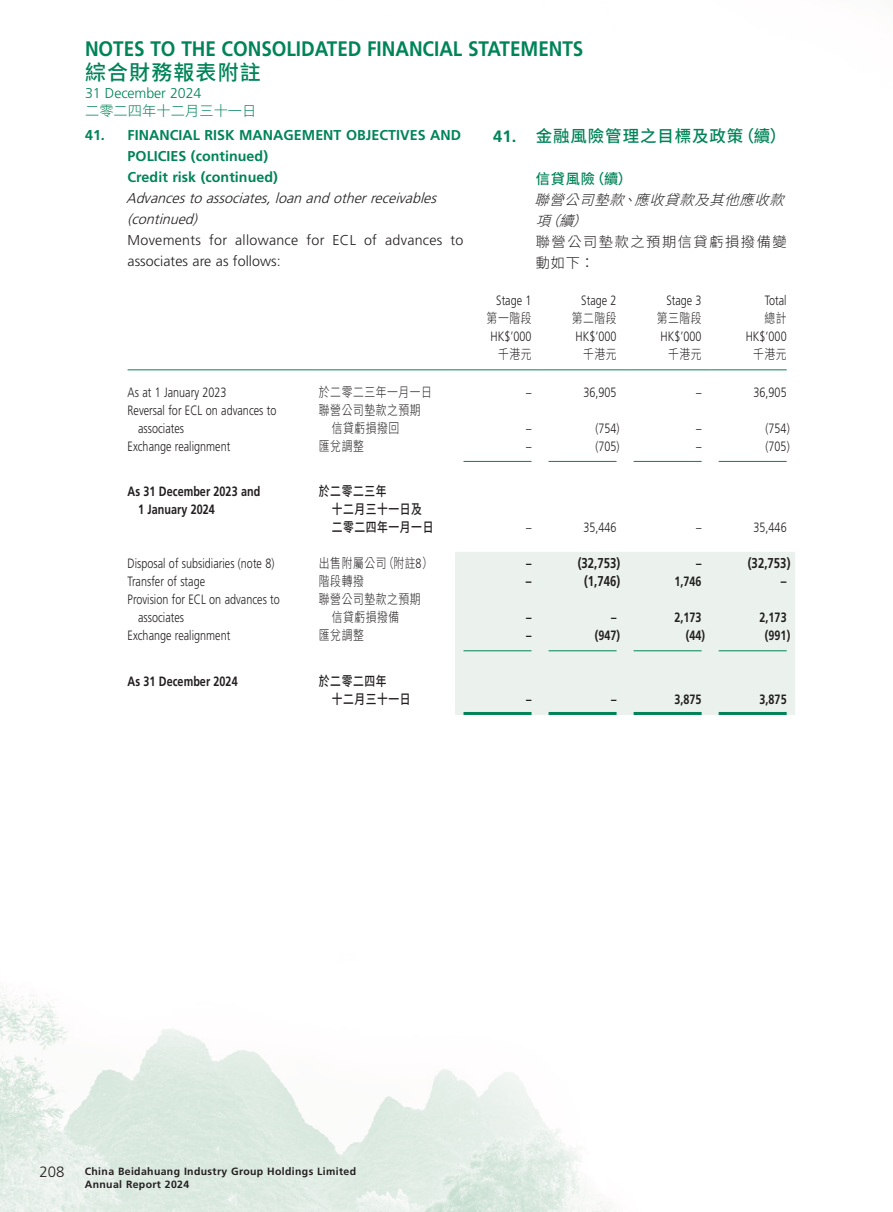
<style>
.page{position:relative;width:893px;height:1212px;background:#fff}
.page>*{position:absolute;margin:0;border:0;box-sizing:border-box;transform-origin:0 0}
.t1{font:700 21px "Frutiger LT Std";color:#008457;scale:.9 1}
.t2{font:500 21px "Source Han Sans TC";letter-spacing:.055em;color:#008457}
.C_Heading_1{font:500 16.5px "Source Han Sans TC";letter-spacing:.055em;color:#008457}
.t3{font:300 15px "Frutiger LT Std";color:#231f20}
.Body_Text{font:300 14.25px/21px "Frutiger LT Std";letter-spacing:.02em;color:#231f20}
.Heading_1{font:700 14.25px/21px "Frutiger LT Std";letter-spacing:.005em;color:#008457}
.Heading_3{font:italic 300 14.25px/21px "Frutiger LT Std";color:#231f20}
.Body_Text-2{font:700 14.25px "Frutiger LT Std";letter-spacing:.005em;color:#231f20;scale:.8 1}
.Heading_2{font:700 14.25px "Frutiger LT Std";letter-spacing:.005em;color:#008457}
.C_Heading_3{font:italic 300 14.25px/21px "Source Han Sans TC";color:#231f20}
.C_Body_Text{font:300 14.25px/21px "Source Han Sans TC";letter-spacing:.105em;color:#231f20}
.t4{font:300 14.25px "Frutiger LT Std";letter-spacing:-.005em;color:#008457}
.t5{font:300 14.25px "Source Han Sans TC";letter-spacing:.005em;color:#008457}
.C_Heading_2{font:500 14.25px "Source Han Sans TC";color:#008457}
.Body_Text-3{font:300 13.5px/18px "Frutiger LT Std";letter-spacing:.005em;color:#231f20;scale:.8 1}
.Body_Text-4{font:700 13.5px/18px "Frutiger LT Std";letter-spacing:.005em;color:#231f20;scale:.8 1}
.Body_Text-5{font:300 13.5px/18px "Source Han Sans TC";letter-spacing:.055em;color:#231f20;scale:.8 1}
.Body_Text-6{font:500 13.5px/18px "Source Han Sans TC";letter-spacing:.055em;color:#231f20;scale:.8 1}
.t6{font:700 10.5px/12.8px "Frutiger LT Std";letter-spacing:.035em;color:#231f20}
.s1{font-family:"Frutiger LT Std";font-weight:700}
.s2{font-family:"Frutiger LT Std"}
</style>
<div class="page">
<img style="left:0;top:369px;width:787px;height:843px">
<div style="left:455px;top:552px;width:340px;height:163px;background:#ebf2ed"></div>
<hr style="left:128px;top:369px;width:191px;height:1px;background:#008457">
<hr style="left:319px;top:369px;width:136px;height:1px;background:#008457">
<hr style="left:455px;top:369px;width:85px;height:1px;background:#008457">
<hr style="left:540px;top:369px;width:85px;height:1px;background:#008457">
<hr style="left:625px;top:369px;width:85px;height:1px;background:#008457">
<hr style="left:710px;top:369px;width:77px;height:1px;background:#008457">
<hr style="left:463px;top:461px;width:68px;height:1px;background:#008457">
<hr style="left:549px;top:461px;width:68px;height:1px;background:#008457">
<hr style="left:634px;top:461px;width:68px;height:1px;background:#008457">
<hr style="left:719px;top:461px;width:68px;height:1px;background:#008457">
<hr style="left:463px;top:650px;width:68px;height:1px;background:#008457">
<hr style="left:549px;top:650px;width:68px;height:1px;background:#008457">
<hr style="left:634px;top:650px;width:68px;height:1px;background:#008457">
<hr style="left:719px;top:650px;width:68px;height:1px;background:#008457">
<hr style="left:463px;top:712px;width:68px;height:3px;background:#008457">
<hr style="left:549px;top:712px;width:68px;height:3px;background:#008457">
<hr style="left:634px;top:712px;width:68px;height:3px;background:#008457">
<hr style="left:719px;top:712px;width:68px;height:3px;background:#008457">
<h1 class="t1" style="left:85px;top:36px;width:555px">NOTES TO THE CONSOLIDATED FINANCIAL STATEMENTS</h1>
<h1 class="t2" style="left:85px;top:60px;width:177px">綜合財務報表附註</h1>
<p class="t4" style="left:85px;top:85px;width:118px">31 December 2024</p>
<p class="t5" style="left:85px;top:103px;width:173px">二零二四年十二月三十一日</p>
<p class="Heading_1" style="left:128px;top:125px;width:335px;text-indent:-43px">41. FINANCIAL RISK MANAGEMENT OBJECTIVES AND<br>POLICIES (continued)</p>
<p class="Heading_2" style="left:128px;top:169px;width:152px">Credit risk (continued)</p>
<p class="Heading_3" style="left:126px;top:188px;width:316px">Advancestoassociates,loanandotherreceivables (continued)</p>
<p class="Body_Text" style="left:128px;top:230px;width:337px">Movements for allowance for ECL of advances to associates are as follows:</p>
<p class="Body_Text-3" style="left:496px;top:292px;width:46px">Stage 1</p>
<p class="Body_Text-3" style="left:581px;top:292px;width:46px">Stage 2</p>
<p class="Body_Text-3" style="left:666px;top:292px;width:46px">Stage 3</p>
<p class="Body_Text-3" style="left:765px;top:292px;width:29px">Total</p>
<p class="Body_Text-5" style="left:487px;top:310px;width:58px">第一階段</p>
<p class="Body_Text-5" style="left:572px;top:310px;width:58px">第二階段</p>
<p class="Body_Text-5" style="left:657px;top:310px;width:58px">第三階段</p>
<p class="Body_Text-5" style="left:764px;top:310px;width:29px">總計</p>
<p class="Body_Text-3" style="left:490px;top:328px;width:53px">HK$’000</p>
<p class="Body_Text-3" style="left:576px;top:328px;width:53px">HK$’000</p>
<p class="Body_Text-3" style="left:661px;top:328px;width:53px">HK$’000</p>
<p class="Body_Text-3" style="left:746px;top:328px;width:53px">HK$’000</p>
<p class="Body_Text-5" style="left:498px;top:346px;width:43px">千港元</p>
<p class="Body_Text-5" style="left:583px;top:346px;width:43px">千港元</p>
<p class="Body_Text-5" style="left:668px;top:346px;width:43px">千港元</p>
<p class="Body_Text-5" style="left:753px;top:346px;width:43px">千港元</p>
<p class="Body_Text-3" style="left:128px;top:383px;width:125px">As at 1 January 2023</p>
<p class="Body_Text-5" style="left:319px;top:383px;width:143px">於二零二三年一月一日</p>
<p class="Body_Text-3" style="left:526px;top:383px;width:8px">–</p>
<p class="Body_Text-3" style="left:583px;top:383px;width:43px">36,905</p>
<p class="Body_Text-3" style="left:696px;top:383px;width:8px">–</p>
<p class="Body_Text-3" style="left:753px;top:383px;width:43px">36,905</p>
<p class="Body_Text-3" style="left:138px;top:401px;width:174px;text-indent:-11px">Reversal for ECL on advances to associates</p>
<p class="Body_Text-5" style="left:332px;top:401px;width:113px;text-indent:-13px">聯營公司墊款之預期信貸虧損撥回</p>
<p class="C_Heading_1" style="left:493px;top:127px;width:294px"><span class="s1">41.</span> 金融風險管理之目標及政策（續）</p>
<p class="C_Heading_2" style="left:536px;top:171px;width:98px">信貸風險（續）</p>
<p class="C_Heading_3" style="left:534px;top:190px;width:262px">聯營公司墊款、應收貸款及其他應收款項（續）</p>
<p class="C_Body_Text" style="left:536px;top:232px;width:252px">聯營公司墊款之預期信貸虧損撥備變動如下：</p>
<p class="Body_Text-3" style="left:526px;top:419px;width:8px">–</p>
<p class="Body_Text-3" style="left:595px;top:419px;width:32px">(754)</p>
<p class="Body_Text-3" style="left:696px;top:419px;width:8px">–</p>
<p class="Body_Text-3" style="left:765px;top:419px;width:32px">(754)</p>
<p class="Body_Text-3" style="left:128px;top:437px;width:130px">Exchange realignment</p>
<p class="Body_Text-5" style="left:319px;top:437px;width:58px">匯兌調整</p>
<p class="Body_Text-3" style="left:526px;top:437px;width:8px">–</p>
<p class="Body_Text-3" style="left:595px;top:437px;width:32px">(705)</p>
<p class="Body_Text-3" style="left:696px;top:437px;width:8px">–</p>
<p class="Body_Text-3" style="left:765px;top:437px;width:32px">(705)</p>
<p class="Body_Text-4" style="left:138px;top:482px;width:154px;text-indent:-11px">As 31 December 2023 and<br>1 January 2024</p>
<p class="Body_Text-6" style="left:332px;top:482px;width:129px;text-indent:-13px">於二零二三年<br>十二月三十一日及二零二四年一月一日</p>
<p class="Body_Text-3" style="left:526px;top:519px;width:8px">–</p>
<p class="Body_Text-3" style="left:583px;top:519px;width:43px">35,446</p>
<p class="Body_Text-3" style="left:696px;top:519px;width:8px">–</p>
<p class="Body_Text-3" style="left:753px;top:519px;width:43px">35,446</p>
<p class="Body_Text-3" style="left:128px;top:555px;width:185px">Disposal of subsidiaries (note 8)</p>
<p class="Body_Text-5" style="left:319px;top:554px;width:145px">出售附屬公司（附註<span class="s2">8</span>）</p>
<p class="Body_Text-4" style="left:526px;top:554px;width:8px">–</p>
<p class="Body_Text-2" style="left:578px;top:555px;width:55px">(32,753)</p>
<p class="Body_Text-4" style="left:696px;top:554px;width:8px">–</p>
<p class="Body_Text-2" style="left:748px;top:555px;width:55px">(32,753)</p>
<p class="Body_Text-3" style="left:128px;top:573px;width:98px">Transfer of stage</p>
<p class="Body_Text-5" style="left:319px;top:572px;width:58px">階段轉撥</p>
<p class="Body_Text-2" style="left:526px;top:573px;width:9px">–</p>
<p class="Body_Text-2" style="left:584px;top:573px;width:47px">(1,746)</p>
<p class="Body_Text-4" style="left:674px;top:572px;width:35px">1,746</p>
<p class="Body_Text-2" style="left:781px;top:573px;width:9px">–</p>
<p class="Body_Text-3" style="left:138px;top:591px;width:179px;text-indent:-11px">Provision for ECL on advances to associates</p>
<p class="Body_Text-5" style="left:332px;top:590px;width:113px;text-indent:-13px">聯營公司墊款之預期信貸虧損撥備</p>
<p class="Body_Text-4" style="left:526px;top:608px;width:8px">–</p>
<p class="Body_Text-4" style="left:611px;top:608px;width:8px">–</p>
<p class="Body_Text-4" style="left:674px;top:608px;width:35px">2,173</p>
<p class="Body_Text-4" style="left:759px;top:608px;width:35px">2,173</p>
<p class="Body_Text-3" style="left:128px;top:627px;width:130px">Exchange realignment</p>
<p class="Body_Text-5" style="left:319px;top:626px;width:58px">匯兌調整</p>
<p class="Body_Text-4" style="left:526px;top:626px;width:8px">–</p>
<p class="Body_Text-4" style="left:595px;top:626px;width:33px">(947)</p>
<p class="Body_Text-4" style="left:686px;top:626px;width:26px">(44)</p>
<p class="Body_Text-4" style="left:765px;top:626px;width:33px">(991)</p>
<p class="Body_Text-4" style="left:128px;top:672px;width:139px">As 31 December 2024</p>
<p class="Body_Text-6" style="left:332px;top:672px;width:100px;text-indent:-13px">於二零二四年<br>十二月三十一日</p>
<p class="Body_Text-4" style="left:526px;top:690px;width:8px">–</p>
<p class="Body_Text-4" style="left:611px;top:690px;width:8px">–</p>
<p class="Body_Text-4" style="left:674px;top:690px;width:35px">3,875</p>
<p class="Body_Text-4" style="left:759px;top:690px;width:35px">3,875</p>
<p class="t3" style="left:39px;top:1164px;width:27px">208</p>
<p class="t6" style="left:85px;top:1165px;width:273px">China Beidahuang Industry Group Holdings Limited<br>Annual Report 2024</p>
</div>
